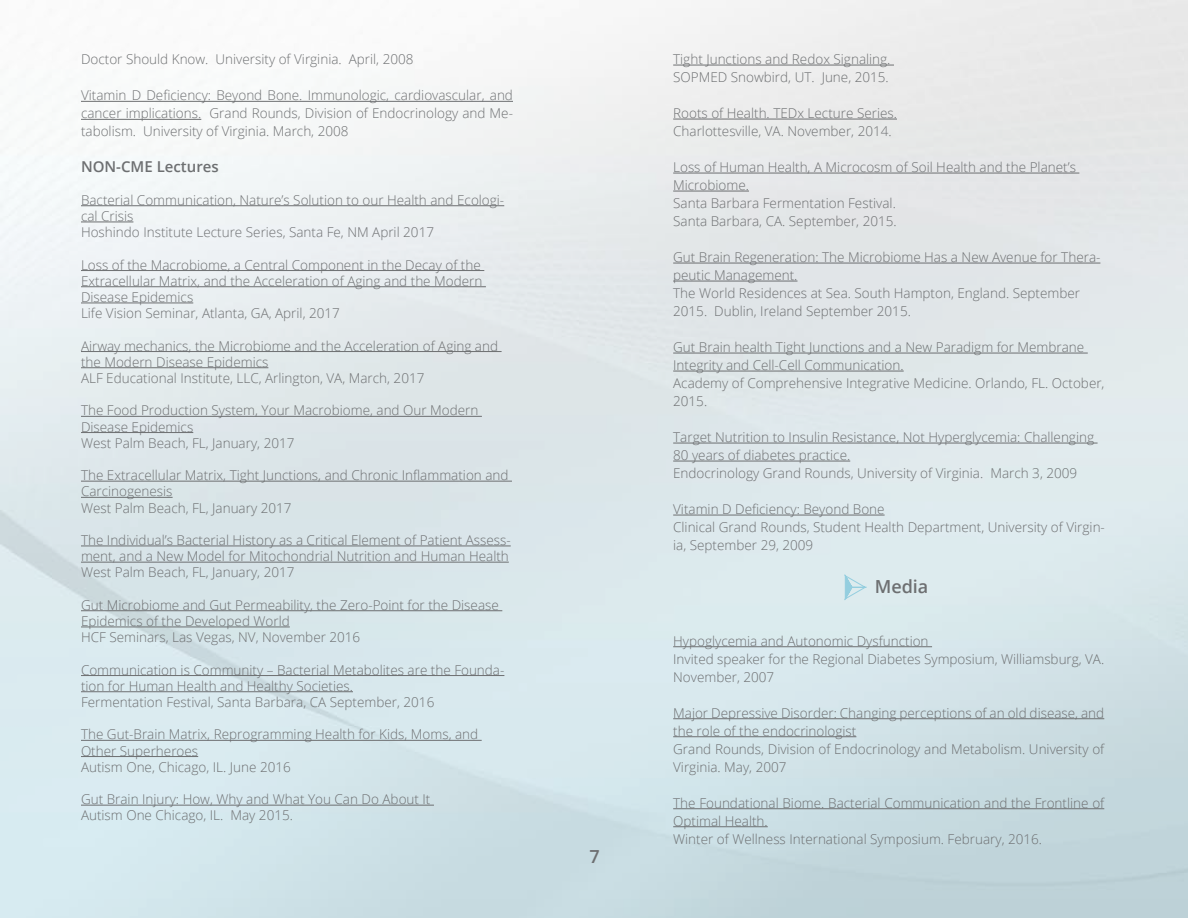
<style>
.page{position:relative;width:1188px;height:918px;background:#fff}
.page>*{position:absolute;margin:0;border:0;box-sizing:border-box;transform-origin:0 0}
.t1{font:600 18px "Open Sans";color:#6d6f71}
.t2{font:600 15px "Open Sans";color:#6d6f71}
.t3{font:300 13.5px/18px "Open Sans";color:#6d6f71}
</style>
<div class="page">
<hr style="left:81px;top:101px;width:432px;height:1px;background:#6d6f71">
<hr style="left:81px;top:119px;width:120px;height:1px;background:#6d6f71">
<hr style="left:81px;top:205px;width:423px;height:1px;background:#6d6f71">
<hr style="left:81px;top:222px;width:52px;height:1px;background:#6d6f71">
<hr style="left:81px;top:270px;width:403px;height:1px;background:#6d6f71">
<hr style="left:81px;top:286px;width:405px;height:1px;background:#6d6f71">
<hr style="left:81px;top:303px;width:112px;height:1px;background:#6d6f71">
<hr style="left:81px;top:351px;width:421px;height:1px;background:#6d6f71">
<hr style="left:81px;top:367px;width:187px;height:1px;background:#6d6f71">
<hr style="left:81px;top:416px;width:401px;height:1px;background:#6d6f71">
<hr style="left:81px;top:432px;width:112px;height:1px;background:#6d6f71">
<hr style="left:81px;top:481px;width:431px;height:1px;background:#6d6f71">
<hr style="left:81px;top:497px;width:92px;height:1px;background:#6d6f71">
<hr style="left:81px;top:546px;width:430px;height:1px;background:#6d6f71">
<hr style="left:81px;top:562px;width:428px;height:1px;background:#6d6f71">
<hr style="left:81px;top:610px;width:421px;height:1px;background:#6d6f71">
<hr style="left:81px;top:627px;width:209px;height:1px;background:#6d6f71">
<hr style="left:81px;top:675px;width:423px;height:1px;background:#6d6f71">
<hr style="left:81px;top:691px;width:272px;height:1px;background:#6d6f71">
<hr style="left:81px;top:740px;width:401px;height:1px;background:#6d6f71">
<hr style="left:81px;top:756px;width:117px;height:1px;background:#6d6f71">
<hr style="left:81px;top:805px;width:353px;height:1px;background:#6d6f71">
<hr style="left:673px;top:65px;width:221px;height:1px;background:#6d6f71">
<hr style="left:673px;top:119px;width:224px;height:1px;background:#6d6f71">
<hr style="left:673px;top:173px;width:406px;height:1px;background:#6d6f71">
<hr style="left:673px;top:191px;width:76px;height:1px;background:#6d6f71">
<hr style="left:673px;top:263px;width:427px;height:1px;background:#6d6f71">
<hr style="left:673px;top:281px;width:125px;height:1px;background:#6d6f71">
<hr style="left:673px;top:353px;width:415px;height:1px;background:#6d6f71">
<hr style="left:673px;top:371px;width:231px;height:1px;background:#6d6f71">
<hr style="left:673px;top:443px;width:425px;height:1px;background:#6d6f71">
<hr style="left:673px;top:461px;width:177px;height:1px;background:#6d6f71">
<hr style="left:673px;top:515px;width:212px;height:1px;background:#6d6f71">
<svg style="left:844px;top:575px;width:23px;height:25px"></svg>
<hr style="left:673px;top:646px;width:259px;height:1px;background:#6d6f71">
<hr style="left:673px;top:718px;width:431px;height:1px;background:#6d6f71">
<hr style="left:673px;top:736px;width:183px;height:1px;background:#6d6f71">
<hr style="left:673px;top:808px;width:431px;height:1px;background:#6d6f71">
<hr style="left:673px;top:826px;width:95px;height:1px;background:#6d6f71">
<p class="t3" style="left:81px;top:50px;width:334px">Doctor Should Know. University of Virginia. April, 2008</p>
<p class="t3" style="left:81px;top:86px;width:434px;text-align:justify">Vitamin D Deficiency: Beyond Bone. Immunologic, cardiovascular, and cancer implications. Grand Rounds, Division of Endocrinology and Me&shy;tabolism. University of Virginia. March, 2008</p>
<p class="t2" style="left:81px;top:157px;width:139px">NON-CME Lectures</p>
<p class="t3" style="left:81px;top:191px;width:425px;line-height:16.2px">Bacterial Communication, Nature’s Solution to our Health and Ecologi&shy;cal Crisis<br>Hoshindo Institute Lecture Series, Santa Fe, NM April 2017</p>
<p class="t3" style="left:81px;top:256px;width:403px;line-height:16.2px">Loss of the Macrobiome, a Central Component in the Decay of the Extracellular Matrix, and the Acceleration of Aging and the Modern Disease Epidemics<br>Life Vision Seminar, Atlanta, GA, April, 2017</p>
<p class="t3" style="left:81px;top:337px;width:419px;line-height:16.2px">Airway mechanics, the Microbiome and the Acceleration of Aging and the Modern Disease Epidemics<br>ALF Educational Institute, LLC, Arlington, VA, March, 2017</p>
<p class="t3" style="left:81px;top:402px;width:399px;line-height:16.2px">The Food Production System, Your Macrobiome, and Our Modern<br>Disease Epidemics<br>West Palm Beach, FL, January, 2017</p>
<p class="t3" style="left:81px;top:467px;width:429px;line-height:16.2px">The Extracellular Matrix, Tight Junctions, and Chronic Inflammation and<br>Carcinogenesis<br>West Palm Beach, FL, January 2017</p>
<p class="t3" style="left:81px;top:532px;width:431px;line-height:16.2px">The Individual’s Bacterial History as a Critical Element of Patient Assess&shy;ment, and a New Model for Mitochondrial Nutrition and Human Health<br>West Palm Beach, FL, January, 2017</p>
<p class="t3" style="left:81px;top:596px;width:419px;line-height:16.2px">Gut Microbiome and Gut Permeability, the Zero-Point for the Disease<br>Epidemics of the Developed World<br>HCF Seminars, Las Vegas, NV, November 2016</p>
<p class="t3" style="left:81px;top:661px;width:425px;line-height:16.2px">Communication is Community – Bacterial Metabolites are the Founda&shy;tion for Human Health and Healthy Societies.<br>Fermentation Festival, Santa Barbara, CA September, 2016</p>
<p class="t3" style="left:81px;top:726px;width:399px;line-height:16.2px">The Gut-Brain Matrix, Reprogramming Health for Kids, Moms, and<br>Other Superheroes<br>Autism One, Chicago, IL. June 2016</p>
<p class="t3" style="left:81px;top:791px;width:351px;line-height:16.2px">Gut Brain Injury: How, Why and What You Can Do About It<br>Autism One Chicago, IL. May 2015.</p>
<h1 class="t1" style="left:590px;top:844px;width:12px">7</h1>
<p class="t3" style="left:673px;top:50px;width:219px">Tight Junctions and Redox Signaling.<br>SOPMED Snowbird, UT. June, 2015.</p>
<p class="t3" style="left:673px;top:104px;width:225px">Roots of Health. TEDx Lecture Series.<br>Charlottesville, VA. November, 2014.</p>
<p class="t3" style="left:673px;top:158px;width:404px">Loss of Human Health, A Microcosm of Soil Health and the Planet’s Microbiome.<br>Santa Barbara Fermentation Festival.<br>Santa Barbara, CA. September, 2015.</p>
<p class="t3" style="left:673px;top:248px;width:429px">Gut Brain Regeneration: The Microbiome Has a New Avenue for Thera&shy;peutic Management.<br>The World Residences at Sea. South Hampton, England. September 2015. Dublin, Ireland September 2015.</p>
<p class="t3" style="left:673px;top:338px;width:433px">Gut Brain health Tight Junctions and a New Paradigm for Membrane Integrity and Cell-Cell Communication.<br>Academy of Comprehensive Integrative Medicine. Orlando, FL. October, 2015.</p>
<p class="t3" style="left:673px;top:428px;width:422px">Target Nutrition to Insulin Resistance, Not Hyperglycemia: Challenging<br>80 years of diabetes practice.<br>Endocrinology Grand Rounds, University of Virginia. March 3, 2009</p>
<p class="t3" style="left:673px;top:500px;width:433px">Vitamin D Deficiency: Beyond Bone<br>Clinical Grand Rounds, Student Health Department, University of Virgin&shy;ia, September 29, 2009</p>
<h1 class="t1" style="left:875px;top:574px;width:55px">Media</h1>
<p class="t3" style="left:673px;top:631px;width:433px">Hypoglycemia and Autonomic Dysfunction<br>Invited speaker for the Regional Diabetes Symposium, Williamsburg, VA.<br>November, 2007</p>
<p class="t3" style="left:673px;top:703px;width:433px">Major Depressive Disorder: Changing perceptions of an old disease, and the role of the endocrinologist<br>Grand Rounds, Division of Endocrinology and Metabolism. University of Virginia. May, 2007</p>
<p class="t3" style="left:673px;top:793px;width:433px">The Foundational Biome. Bacterial Communication and the Frontline of<br>Optimal Health.<br>Winter of Wellness International Symposium. February, 2016.</p>
</div>
